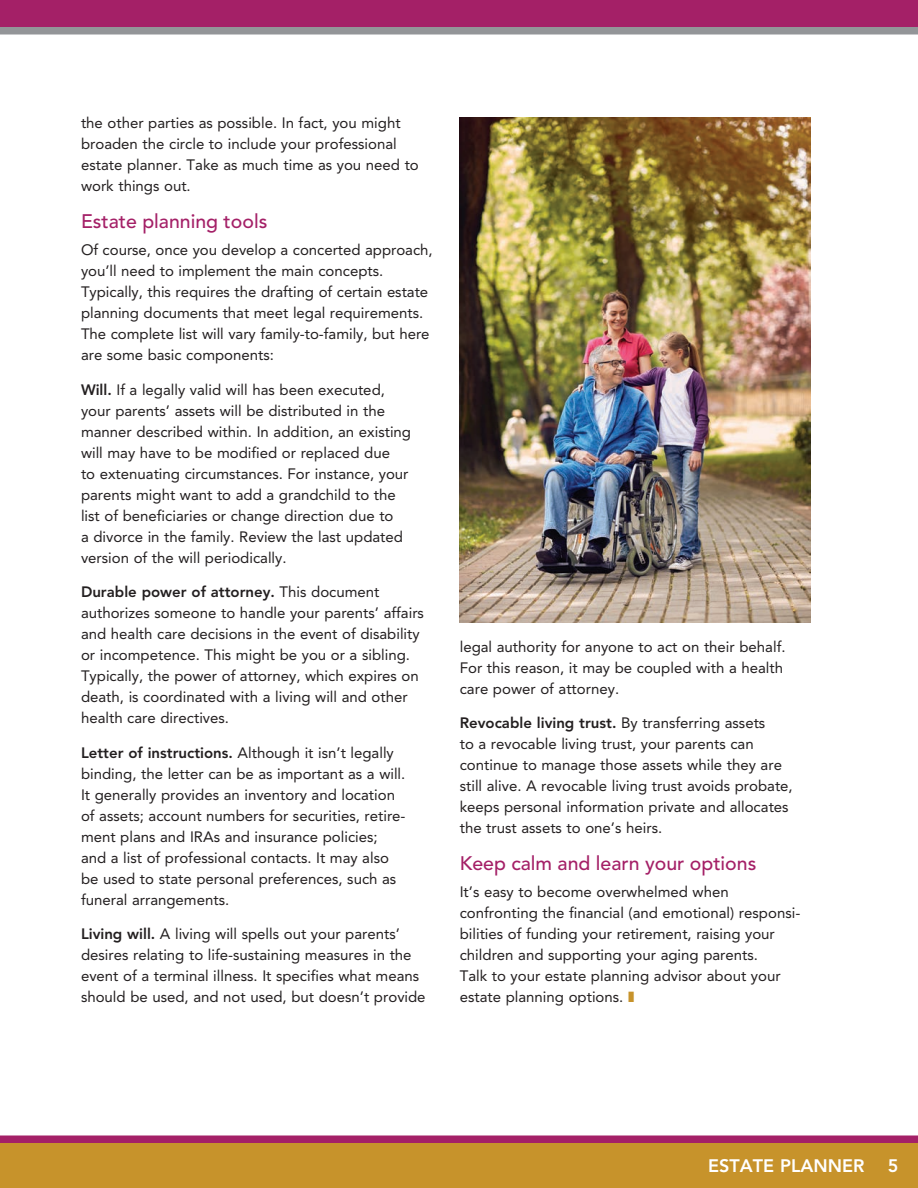
<style>
.page{position:relative;width:918px;height:1188px;background:#fff}
.page>*{position:absolute;margin:0;border:0;box-sizing:border-box;transform-origin:0 0}
.t1{font:500 19.5px "Avenir LT Std";color:#a42067}
.t2{font:800 18px "Avenir LT Std";color:#fff}
.t3{font:15px/21px "Avenir LT Std";color:#231f20}
.s1{font-weight:800}
.s2{color:#c7932b}
</style>
<div class="page">
<div style="left:0;top:0;width:918px;height:27px;background:#a42067"></div>
<div style="left:0;top:27px;width:918px;height:7px;background:#939598"></div>
<div style="left:0;top:1136px;width:918px;height:7px;background:#a42067"></div>
<div style="left:0;top:1143px;width:918px;height:45px;background:#c7932b"></div>
<img style="left:459px;top:117px;width:352px;height:505px">
<p class="t3" style="left:81px;top:113px;width:339px">the other parties as possible. In fact, you might broaden the circle to include your professional estate planner. Take as much time as you need to work things out.</p>
<h1 class="t1" style="left:81px;top:210px;width:188px">Estate planning tools</h1>
<p class="t3" style="left:81px;top:240px;width:353px">Of course, once you develop a concerted approach, you’ll need to implement the main concepts.<br>Typically, this requires the drafting of certain estate planning documents that meet legal requirements.<br>The complete list will vary family-to-family, but here are some basic components:</p>
<p class="t3" style="left:81px;top:379px;width:332px"><span class="s1">Will.</span> If a legally valid will has been executed, your parents’ assets will be distributed in the manner described within. In addition, an existing will may have to be modified or replaced due<br>to extenuating circumstances. For instance, your parents might want to add a grandchild to the list of beneficiaries or change direction due to<br>a divorce in the family. Review the last updated version of the will periodically.</p>
<p class="t3" style="left:81px;top:582px;width:345px"><span class="s1">Durable power of attorney.</span> This document authorizes someone to handle your parents’ affairs and health care decisions in the event of disability or incompetence. This might be you or a sibling.<br>Typically, the power of attorney, which expires on death, is coordinated with a living will and other health care directives.</p>
<p class="t3" style="left:81px;top:742px;width:326px"><span class="s1">Letter of instructions.</span> Although it isn’t legally binding, the letter can be as important as a will.<br>It generally provides an inventory and location of assets; account numbers for securities, retire&shy;ment plans and IRAs and insurance policies; and a list of professional contacts. It may also be used to state personal preferences, such as funeral arrangements.</p>
<p class="t3" style="left:81px;top:924px;width:346px"><span class="s1">Living will.</span> A living will spells out your parents’ desires relating to life-sustaining measures in the event of a terminal illness. It specifies what means should be used, and not used, but doesn’t provide</p>
<p class="t3" style="left:460px;top:636px;width:327px">legal authority for anyone to act on their behalf.<br>For this reason, it may be coupled with a health care power of attorney.</p>
<p class="t3" style="left:460px;top:713px;width:335px"><span class="s1">Revocable living trust.</span> By transferring assets<br>to a revocable living trust, your parents can continue to manage those assets while they are still alive. A revocable living trust avoids probate, keeps personal information private and allocates the trust assets to one’s heirs.</p>
<h1 class="t1" style="left:460px;top:852px;width:298px">Keep calm and learn your options</h1>
<p class="t3" style="left:460px;top:882px;width:342px">It’s easy to become overwhelmed when confronting the financial (and emotional) responsi&shy;bilities of funding your retirement, raising your children and supporting your aging parents.<br>Talk to your estate planning advisor about your estate planning options. <span class="s2">❚</span></p>
<p class="t2" style="left:708px;top:1155px;width:158px">ESTATE PLANNER</p>
<p class="t2" style="left:888px;top:1155px;width:12px">5</p>
</div>
